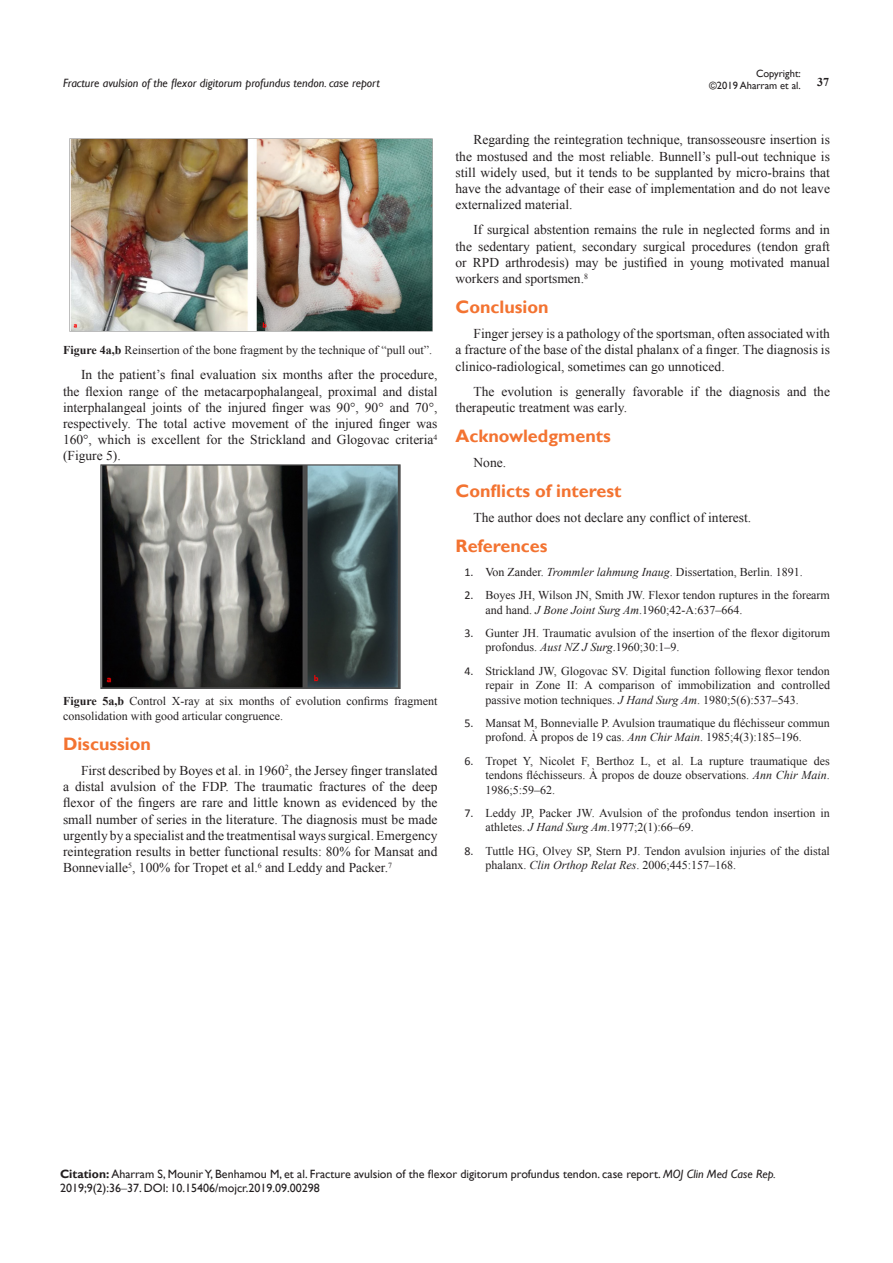
<style>
.page{position:relative;width:893px;height:1263px;background:#fff}
.page>*{position:absolute;margin:0;border:0;box-sizing:border-box;transform-origin:0 0}
.List_Paragraph{font:700 18px "Gill Sans";color:#f37331}
.t1{font:13.5px/16.2px "Times New Roman";color:#231f20;text-align:justify}
.t2{font:12px/14.4px "Times New Roman";color:#231f20}
.Citation{font:12px/14.4px "Gill Sans";color:#231f20}
.t3{font:italic 12px "Gill Sans";color:#231f20}
.t4{font:700 12px "Times New Roman";color:#231f20}
.t5{font:10.5px/12.6px "Gill Sans";color:#231f20;text-align:right}
.s1{font-weight:700}
.s2{font-family:"Calibri"}
.s3{font-style:italic}
.s4{font-family:"Times New Roman"}
</style>
<div class="page">
<img style="left:69px;top:139px;width:363px;height:193px">
<img style="left:101px;top:465px;width:299px;height:224px">
<p class="t5" style="left:709px;top:67px;width:93px">Copyright:<br>©2019 Aharram et al.</p>
<p class="t3" style="left:63px;top:76px;width:318px">Fracture avulsion of the flexor digitorum profundus tendon. case report</p>
<p class="t4" style="left:817px;top:73px;width:13px">37</p>
<p class="t2" style="left:63px;top:343px;width:371px"><span class="s1">Figure 4a,b</span> Reinsertion of the bone fragment by the technique of “pull out”.</p>
<p class="t1" style="left:63px;top:367px;width:376px;text-indent:18px">In the patient’s final evaluation six months after the procedure, the flexion range of the metacarpophalangeal, proximal and distal interphalangeal joints of the injured finger was 90°, 90° and 70°, respectively. The total active movement of the injured finger was 160°, which is excellent for the Strickland and Glogovac criteria<sup>4 </sup>(Figure 5).</p>
<p class="t2" style="left:63px;top:694px;width:376px"><span class="s1">Figure 5a,b</span> Control X-ray at six months of evolution confirms fragment consolidation with good articular congruence.</p>
<p class="List_Paragraph" style="left:63px;top:733px;width:89px">Discussion</p>
<p class="t1" style="left:63px;top:762px;width:376px;text-indent:18px">First described by Boyes et al. in 1960<sup>2</sup>, the Jersey finger translated a distal avulsion of the FDP. The traumatic fractures of the deep flexor of the fingers are rare and little known as evidenced by the small number of series in the literature. The diagnosis must be made urgently by a specialist and the treatmentisal ways surgical. Emergency reintegration results in better functional results: 80% for Mansat and Bonnevialle<sup>5</sup>, 100% for Tropet et al.<sup>6</sup> and Leddy and Packer.<sup>7</sup></p>
<p class="t1" style="left:455px;top:132px;width:376px;text-indent:18px">Regarding the reintegration technique, transosseousre insertion is the mostused and the most reliable. Bunnell’s pull-out technique is still widely used, but it tends to be supplanted by micro-brains that have the advantage of their ease of implementation and do not leave externalized material.</p>
<p class="t1" style="left:455px;top:222px;width:376px;text-indent:18px">If surgical abstention remains the rule in neglected forms and in the sedentary patient, secondary surgical procedures (tendon graft or RPD arthrodesis) may be justified in young motivated manual workers and sportsmen.<sup>8</sup></p>
<p class="List_Paragraph" style="left:455px;top:296px;width:95px">Conclusion</p>
<p class="t1" style="left:455px;top:325px;width:376px;text-indent:18px">Finger jersey is a pathology of the sportsman, often associated with a fracture of the base of the distal phalanx of a finger. The diagnosis is clinico-radiological, sometimes can go unnoticed.</p>
<p class="t1" style="left:455px;top:383px;width:376px;text-indent:18px">The evolution is generally favorable if the diagnosis and the therapeutic treatment was early.</p>
<p class="List_Paragraph" style="left:455px;top:425px;width:157px">Acknowledgments</p>
<p class="t1" style="left:473px;top:454px;width:34px">None.</p>
<p class="List_Paragraph" style="left:455px;top:480px;width:168px">Conflicts of interest</p>
<p class="t1" style="left:473px;top:510px;width:279px">The author does not declare any conflict of interest.</p>
<p class="List_Paragraph" style="left:455px;top:535px;width:94px">References</p>
<p class="t2" style="left:464px;top:564px;width:340px"><span class="s2">1.</span> Von Zander. <span class="s3">Trommler lahmung Inaug</span>. Dissertation, Berlin. 1891.</p>
<p class="t2" style="left:485px;top:588px;width:346px;text-indent:-21px"><span class="s2">2.</span> Boyes JH, Wilson JN, Smith JW. Flexor tendon ruptures in the forearm and hand. <span class="s3">J Bone Joint Surg Am</span>.1960;42-A:637–664.</p>
<p class="t2" style="left:485px;top:626px;width:346px;text-indent:-21px"><span class="s2">3.</span> Gunter JH. Traumatic avulsion of the insertion of the flexor digitorum profondus. <span class="s3">Aust NZ J Surg</span>.1960;30:1–9.</p>
<p class="t2" style="left:485px;top:663px;width:346px;text-align:justify;text-indent:-21px"><span class="s2">4.</span> Strickland JW, Glogovac SV. Digital function following flexor tendon repair in Zone II: A comparison of immobilization and controlled passive motion techniques. <span class="s3">J Hand Surg Am</span>. 1980;5(6):537–543.</p>
<p class="t2" style="left:464px;top:716px;width:367px;text-align:center"><span class="s2">5.</span> Mansat M, Bonnevialle P. Avulsion traumatique du fléchisseur commun profond. À propos de 19 cas. <span class="s3">Ann Chir Main</span>. 1985;4(3):185–196.</p>
<p class="t2" style="left:485px;top:753px;width:346px;text-align:justify;text-indent:-21px"><span class="s2">6.</span> Tropet Y, Nicolet F, Berthoz L, et al. La rupture traumatique des tendons fléchisseurs. À propos de douze observations. <span class="s3">Ann Chir Main</span>.<br>1986;5:59–62.</p>
<p class="t2" style="left:485px;top:806px;width:346px;text-indent:-21px"><span class="s2">7.</span> Leddy JP, Packer JW. Avulsion of the profondus tendon insertion in athletes. <span class="s3">J Hand Surg Am</span>.1977;2(1):66–69.</p>
<p class="t2" style="left:485px;top:843px;width:346px;text-indent:-21px"><span class="s2">8.</span> Tuttle HG, Olvey SP, Stern PJ. Tendon avulsion injuries of the distal phalanx. <span class="s3">Clin Orthop Relat Res</span>. 2006;445:157–168.</p>
<p class="Citation" style="left:60px;top:1167px;width:717px"><span class="s1">Citation:</span> Aharram S, Mounir Y, Benhamou M, et al. Fracture avulsion of the flexor digitorum profundus tendon. case report. <span class="s3">MOJ Clin Med Case Rep.<br></span>2019;9(2):36<span class="s4">‒</span>37. DOI: 10.15406/mojcr.2019.09.00298</p>
</div>
